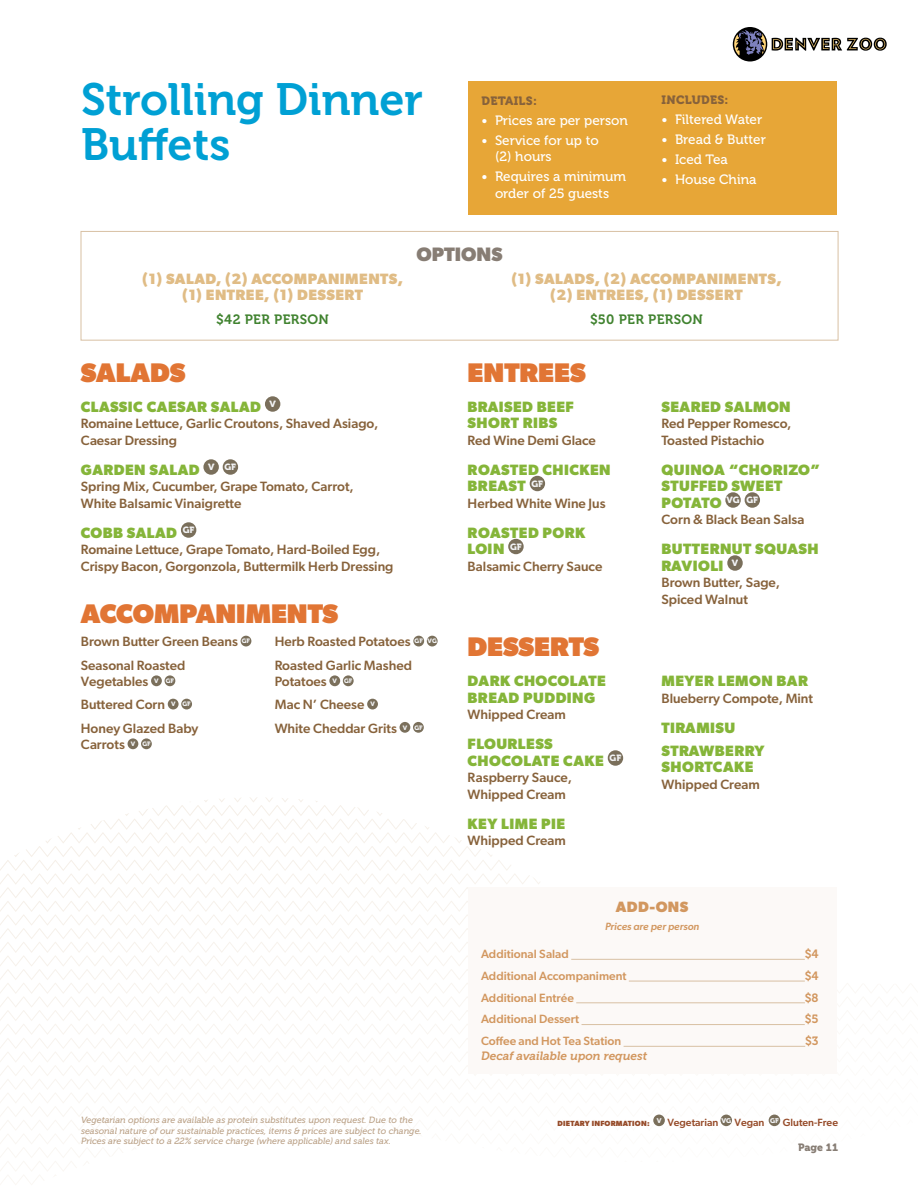
<style>
.page{position:relative;width:918px;height:1188px;background:#fff}
.page>*{position:absolute;margin:0;border:0;box-sizing:border-box;transform-origin:0 0}
.t1{font:45px/45px "Museo 700";color:#00a0d4}
.t2{font:800 27px "Gibson";color:#e17534}
.t3{font:700 19.5px "Gibson";color:#877d74}
.t4{font:700 15px/16.5px "Gibson";letter-spacing:.03em;color:#85b539}
.t5{font:700 15px/16.5px "Gibson";letter-spacing:.03em;color:#e0bc85;text-align:center}
.t6{font:700 15px "Gibson";letter-spacing:.03em;color:#d2975f}
.t7{font:500 13.5px/16.5px "Gibson";color:#87623b}
.t8{font:13.5px/16.5px "Museo 500";color:#fff}
.t9{font:13.5px "Museo 700";letter-spacing:.025em;color:#418330}
.t10{font:500 12px "Gibson";color:#d2975f}
.t11{font:italic 12px "Museo 700";color:#d2975f}
.t12{font:12px "Museo 900";letter-spacing:.025em;color:#87623b}
.t13{font:12px "Museo 700";color:#d2975f}
.t14{font:500 10.5px "Gibson";color:#964b29}
.t15{font:italic 500 10.5px "Gibson";color:#d2975f}
.t16{font:10.5px "Museo 900";color:#877d74}
.t17{font:italic 9px/10.5px "Museo 500";color:#bca389}
.s1{font-weight:700;font-size:7.5px}
</style>
<div class="page">
<svg style="left:733px;top:27px;width:34px;height:35px"></svg>
<svg style="left:734px;top:30px;width:32px;height:26px"></svg>
<svg style="left:772px;top:38px;width:115px;height:13px"></svg>
<svg style="left:0;top:797px;width:848px;height:388px"></svg>
<div style="left:653px;top:1115px;width:12px;height:11px;background:#7a6f5b;border-radius:50%"></div>
<div style="left:720px;top:1115px;width:12px;height:11px;background:#7a6f5b;border-radius:50%"></div>
<div style="left:769px;top:1115px;width:11px;height:11px;background:#7a6f5b;border-radius:50%"></div>
<div style="left:265px;top:396px;width:15px;height:16px;background:#7a6f5b;border-radius:50%"></div>
<div style="left:203px;top:459px;width:16px;height:16px;background:#7a6f5b;border-radius:50%"></div>
<div style="left:223px;top:459px;width:15px;height:16px;background:#7a6f5b;border-radius:50%"></div>
<div style="left:181px;top:522px;width:15px;height:16px;background:#7a6f5b;border-radius:50%"></div>
<div style="left:241px;top:636px;width:10px;height:10px;background:#7a6f5b;border-radius:50%"></div>
<div style="left:151px;top:675px;width:11px;height:11px;background:#7a6f5b;border-radius:50%"></div>
<div style="left:165px;top:675px;width:10px;height:11px;background:#7a6f5b;border-radius:50%"></div>
<div style="left:168px;top:699px;width:11px;height:10px;background:#7a6f5b;border-radius:50%"></div>
<div style="left:181px;top:699px;width:11px;height:10px;background:#7a6f5b;border-radius:50%"></div>
<div style="left:128px;top:738px;width:10px;height:11px;background:#7a6f5b;border-radius:50%"></div>
<div style="left:141px;top:738px;width:11px;height:11px;background:#7a6f5b;border-radius:50%"></div>
<div style="left:413px;top:636px;width:11px;height:10px;background:#7a6f5b;border-radius:50%"></div>
<div style="left:427px;top:636px;width:11px;height:10px;background:#7a6f5b;border-radius:50%"></div>
<div style="left:329px;top:675px;width:11px;height:11px;background:#7a6f5b;border-radius:50%"></div>
<div style="left:343px;top:675px;width:11px;height:11px;background:#7a6f5b;border-radius:50%"></div>
<div style="left:367px;top:699px;width:11px;height:10px;background:#7a6f5b;border-radius:50%"></div>
<div style="left:400px;top:722px;width:10px;height:11px;background:#7a6f5b;border-radius:50%"></div>
<div style="left:413px;top:722px;width:11px;height:11px;background:#7a6f5b;border-radius:50%"></div>
<div style="left:468px;top:81px;width:369px;height:133px;background:#e7a637"></div>
<div style="left:81px;top:231px;width:757px;height:109px;border:1px solid #d8c0a3"></div>
<div style="left:530px;top:476px;width:15px;height:15px;background:#7a6f5b;border-radius:50%"></div>
<div style="left:508px;top:539px;width:16px;height:15px;background:#7a6f5b;border-radius:50%"></div>
<div style="left:725px;top:492px;width:16px;height:16px;background:#7a6f5b;border-radius:50%"></div>
<div style="left:745px;top:492px;width:15px;height:16px;background:#7a6f5b;border-radius:50%"></div>
<div style="left:727px;top:555px;width:16px;height:16px;background:#7a6f5b;border-radius:50%"></div>
<div style="left:608px;top:750px;width:15px;height:16px;background:#7a6f5b;border-radius:50%"></div>
<div style="left:468px;top:887px;width:369px;height:187px;background:#fcf9f7"></div>
<hr style="left:571px;top:959px;width:234px;height:1px;background:#d8c0a3">
<hr style="left:629px;top:981px;width:176px;height:1px;background:#d8c0a3">
<hr style="left:576px;top:1003px;width:229px;height:1px;background:#d8c0a3">
<hr style="left:582px;top:1024px;width:223px;height:1px;background:#d8c0a3">
<hr style="left:624px;top:1046px;width:181px;height:1px;background:#d8c0a3">
<h1 class="t1" style="left:81px;top:77px;width:344px">Strolling Dinner<br>Buffets</h1>
<p class="t12" style="left:482px;top:94px;width:57px">DETAILS:</p>
<p class="t8" style="left:482px;top:112px;width:148px">• Prices are per person</p>
<p class="t8" style="left:495px;top:132px;width:105px;text-indent:-14px">• Service for up to (2) hours</p>
<p class="t8" style="left:482px;top:168px;width:146px;text-align:center">• Requires a minimum order of 25 guests</p>
<h3 class="t3" style="left:417px;top:242px;width:88px">OPTIONS</h3>
<p class="t12" style="left:662px;top:92px;width:69px">INCLUDES:</p>
<p class="t8" style="left:662px;top:111px;width:102px">• Filtered Water</p>
<p class="t8" style="left:662px;top:131px;width:106px">• Bread &amp; Butter</p>
<p class="t8" style="left:662px;top:151px;width:68px">• Iced Tea</p>
<p class="t8" style="left:662px;top:171px;width:97px">• House China</p>
<p class="t5" style="left:142px;top:270px;width:262px">(1) SALAD, (2) ACCOMPANIMENTS, (1) ENTREE, (1) DESSERT</p>
<p class="t9" style="left:216px;top:312px;width:114px">$42 PER PERSON</p>
<h2 class="t2" style="left:81px;top:356px;width:106px">SALADS</h2>
<p class="t4" style="left:81px;top:398px;width:197px">CLASSIC CAESAR SALAD <sup>V</sup></p>
<p class="t7" style="left:81px;top:415px;width:299px">Romaine Lettuce, Garlic Croutons, Shaved Asiago,<br>Caesar Dressing</p>
<p class="t4" style="left:81px;top:461px;width:157px">GARDEN SALAD <sup>V</sup> <sup>GF</sup></p>
<p class="t7" style="left:81px;top:478px;width:274px">Spring Mix, Cucumber, Grape Tomato, Carrot,<br>White Balsamic Vinaigrette</p>
<p class="t4" style="left:81px;top:524px;width:115px">COBB SALAD <sup>GF</sup></p>
<p class="t7" style="left:81px;top:541px;width:314px">Romaine Lettuce, Grape Tomato, Hard-Boiled Egg,<br>Crispy Bacon, Gorgonzola, Buttermilk Herb Dressing</p>
<h2 class="t2" style="left:81px;top:598px;width:259px">ACCOMPANIMENTS</h2>
<p class="t7" style="left:81px;top:630px;width:171px;line-height:23.2px">Brown Butter Green Beans <sup>GF<br></sup>Seasonal Roasted</p>
<p class="t7" style="left:81px;top:670px;width:119px;line-height:23.2px">Vegetables <sup>V</sup> <sup>GF<br></sup>Buttered Corn <sup>V</sup> <sup>GF<br></sup>Honey Glazed Baby</p>
<p class="t7" style="left:81px;top:736px;width:71px">Carrots <sup>V</sup> <sup>GF</sup></p>
<p class="t7" style="left:275px;top:630px;width:164px;line-height:23.2px">Herb Roasted Potatoes <sup>GF</sup> <sup>VG<br></sup>Roasted Garlic Mashed</p>
<p class="t7" style="left:275px;top:670px;width:149px;line-height:23.2px">Potatoes <sup>V</sup> <sup>GF<br></sup>Mac N’ Cheese <sup>V<br></sup>White Cheddar Grits <sup>V</sup> <sup>GF</sup></p>
<p class="t17" style="left:81px;top:1115px;width:342px">Vegetarian options are available as protein substitutes upon request. Due to the seasonal nature of our sustainable practices, items &amp; prices are subject to change.<br>Prices are subject to a 22% service charge (where applicable) and sales tax.</p>
<p class="t5" style="left:511px;top:270px;width:272px">(1) SALADS, (2) ACCOMPANIMENTS, (2) ENTREES, (1) DESSERT</p>
<p class="t9" style="left:590px;top:312px;width:114px">$50 PER PERSON</p>
<h2 class="t2" style="left:468px;top:356px;width:120px">ENTREES</h2>
<p class="t4" style="left:468px;top:398px;width:108px">BRAISED BEEF<br>SHORT RIBS</p>
<p class="t7" style="left:468px;top:432px;width:130px">Red Wine Demi Glace</p>
<p class="t4" style="left:468px;top:461px;width:145px">ROASTED CHICKEN<br>BREAST <sup>GF</sup></p>
<p class="t7" style="left:468px;top:495px;width:139px">Herbed White Wine Jus</p>
<p class="t4" style="left:468px;top:524px;width:119px">ROASTED PORK<br>LOIN <sup>GF</sup></p>
<p class="t7" style="left:468px;top:558px;width:136px">Balsamic Cherry Sauce</p>
<p class="t4" style="left:662px;top:398px;width:131px">SEARED SALMON</p>
<p class="t7" style="left:662px;top:415px;width:132px">Red Pepper Romesco,<br>Toasted Pistachio</p>
<p class="t4" style="left:662px;top:461px;width:160px">QUINOA “CHORIZO”<br>STUFFED SWEET<br>POTATO <sup>VG</sup> <sup>GF</sup></p>
<p class="t7" style="left:662px;top:511px;width:144px">Corn &amp; Black Bean Salsa</p>
<p class="t4" style="left:662px;top:540px;width:159px">BUTTERNUT SQUASH<br>RAVIOLI <sup>V</sup></p>
<p class="t7" style="left:662px;top:574px;width:120px">Brown Butter, Sage,<br>Spiced Walnut</p>
<h2 class="t2" style="left:468px;top:631px;width:133px">DESSERTS</h2>
<p class="t4" style="left:468px;top:672px;width:140px">DARK CHOCOLATE<br>BREAD PUDDING</p>
<p class="t7" style="left:468px;top:706px;width:100px">Whipped Cream</p>
<p class="t4" style="left:468px;top:735px;width:155px">FLOURLESS<br>CHOCOLATE CAKE <sup>GF</sup></p>
<p class="t7" style="left:468px;top:769px;width:106px">Raspberry Sauce,<br>Whipped Cream</p>
<p class="t4" style="left:468px;top:815px;width:99px">KEY LIME PIE</p>
<p class="t7" style="left:468px;top:832px;width:100px">Whipped Cream</p>
<p class="t4" style="left:662px;top:672px;width:148px">MEYER LEMON BAR</p>
<p class="t7" style="left:662px;top:690px;width:153px">Blueberry Compote, Mint</p>
<p class="t4" style="left:662px;top:716px;width:105px;line-height:23.2px">TIRAMISU<br>STRAWBERRY</p>
<p class="t4" style="left:662px;top:759px;width:94px">SHORTCAKE</p>
<p class="t7" style="left:662px;top:776px;width:100px">Whipped Cream</p>
<p class="t6" style="left:616px;top:898px;width:74px">ADD-ONS</p>
<p class="t15" style="left:605px;top:920px;width:96px">Prices are per person</p>
<p class="t10" style="left:481px;top:947px;width:89px">Additional Salad</p>
<p class="t13" style="left:805px;top:947px;width:15px">$4</p>
<p class="t10" style="left:481px;top:969px;width:147px">Additional Accompaniment</p>
<p class="t13" style="left:805px;top:969px;width:15px">$4</p>
<p class="t10" style="left:481px;top:990px;width:94px">Additional Entrée</p>
<p class="t13" style="left:805px;top:991px;width:15px">$8</p>
<p class="t10" style="left:481px;top:1012px;width:100px">Additional Dessert</p>
<p class="t13" style="left:805px;top:1013px;width:15px">$5</p>
<p class="t10" style="left:481px;top:1034px;width:142px">Coffee and Hot Tea Station</p>
<p class="t13" style="left:805px;top:1034px;width:15px">$3</p>
<p class="t11" style="left:481px;top:1049px;width:167px">Decaf available upon request</p>
<p class="t14" style="left:558px;top:1116px;width:282px"><span class="s1">DIETARY INFORMATION:</span> <sup>V</sup> Vegetarian <sup>VG</sup> Vegan <sup>GF</sup> Gluten-Free</p>
<p class="t16" style="left:798px;top:1142px;width:41px">Page 11</p>
</div>
